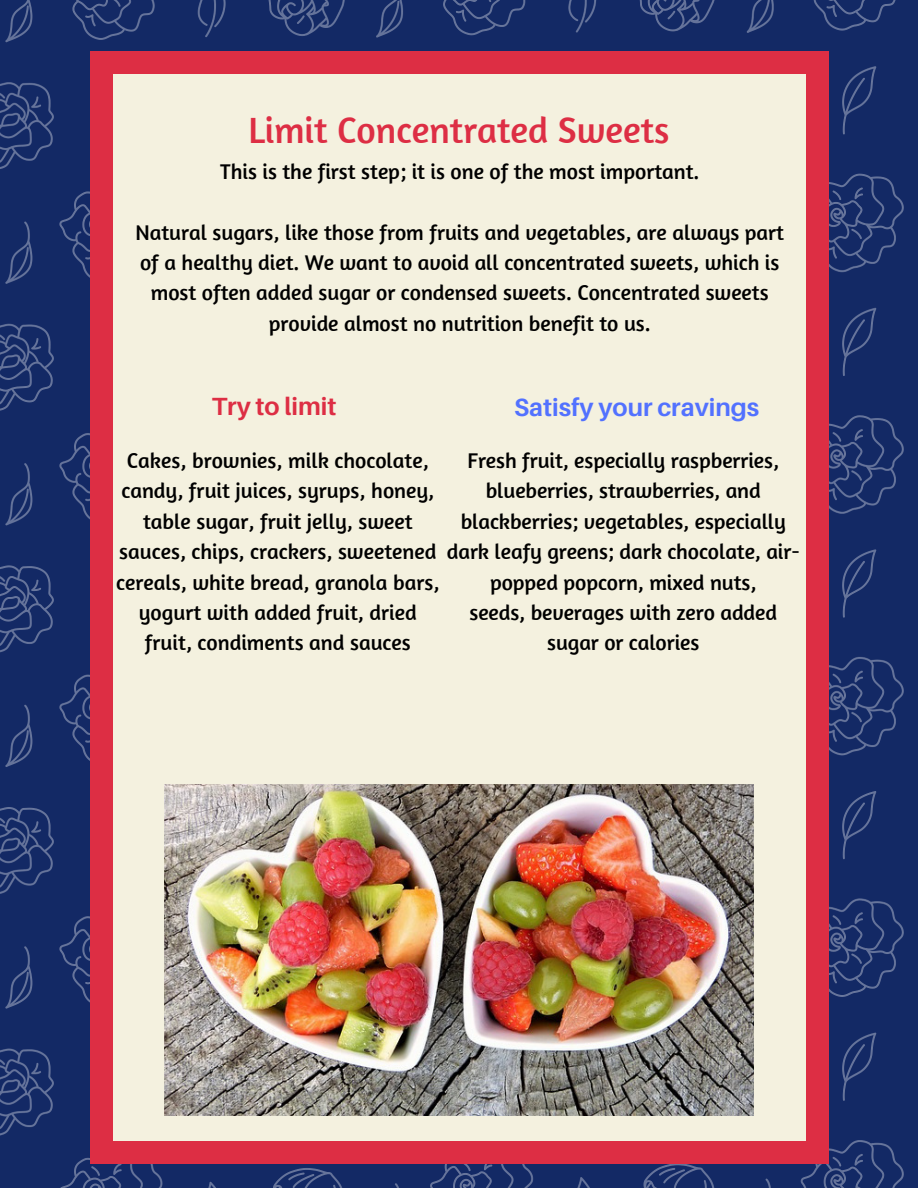
<style>
.page{position:relative;width:918px;height:1188px;background:#fff}
.page>*{position:absolute;margin:0;border:0;box-sizing:border-box;transform-origin:0 0}
.t1{font:37.35px "Amaranth";color:#dd2e44}
.t2{font:700 24.9px "Aileron";color:#5271ff}
.t3{font:700 24.9px "Aileron";color:#dd2e44}
.t4{font:21.75px/30.3px "Amaranth";color:#000;text-align:center}
</style>
<div class="page">
<img style="left:0;top:0;width:918px;height:1188px">
<div style="left:98px;top:51px;width:723px;height:1113px;background:#f4f1df"></div>
<div style="left:806px;top:1141px;width:23px;height:23px;background:#dd2e44"></div>
<div style="left:90px;top:72px;width:23px;height:1071px;background:#dd2e44"></div>
<div style="left:90px;top:1141px;width:23px;height:23px;background:#dd2e44"></div>
<div style="left:806px;top:72px;width:23px;height:1071px;background:#dd2e44"></div>
<div style="left:112px;top:1141px;width:696px;height:23px;background:#dd2e44"></div>
<div style="left:806px;top:51px;width:23px;height:23px;background:#dd2e44"></div>
<div style="left:90px;top:51px;width:23px;height:23px;background:#dd2e44"></div>
<div style="left:112px;top:51px;width:696px;height:23px;background:#dd2e44"></div>
<img style="left:164px;top:784px;width:590px;height:332px">
<h1 class="t1" style="left:248px;top:106px;width:423px">Limit Concentrated Sweets</h1>
<p class="t4" style="left:220px;top:156px;width:481px">This is the first step; it is one of the most important.</p>
<p class="t4" style="left:135px;top:216px;width:650px">Natural sugars, like those from fruits and vegetables, are always part of a healthy diet. We want to avoid all concentrated sweets, which is most often added sugar or condensed sweets. Concentrated sweets provide almost no nutrition benefit to us.</p>
<p class="t3" style="left:212px;top:391px;width:126px">Try to limit</p>
<p class="t4" style="left:116px;top:445px;width:325px">Cakes, brownies, milk chocolate, candy, fruit juices, syrups, honey, table sugar, fruit jelly, sweet sauces, chips, crackers, sweetened cereals, white bread, granola bars, yogurt with added fruit, dried fruit, condiments and sauces</p>
<p class="t2" style="left:514px;top:392px;width:247px">Satisfy your cravings</p>
<p class="t4" style="left:447px;top:445px;width:354px">Fresh fruit, especially raspberries, blueberries, strawberries, and blackberries; vegetables, especially dark leafy greens; dark chocolate, air&shy;popped popcorn, mixed nuts,<br>seeds, beverages with zero added sugar or calories</p>
</div>
